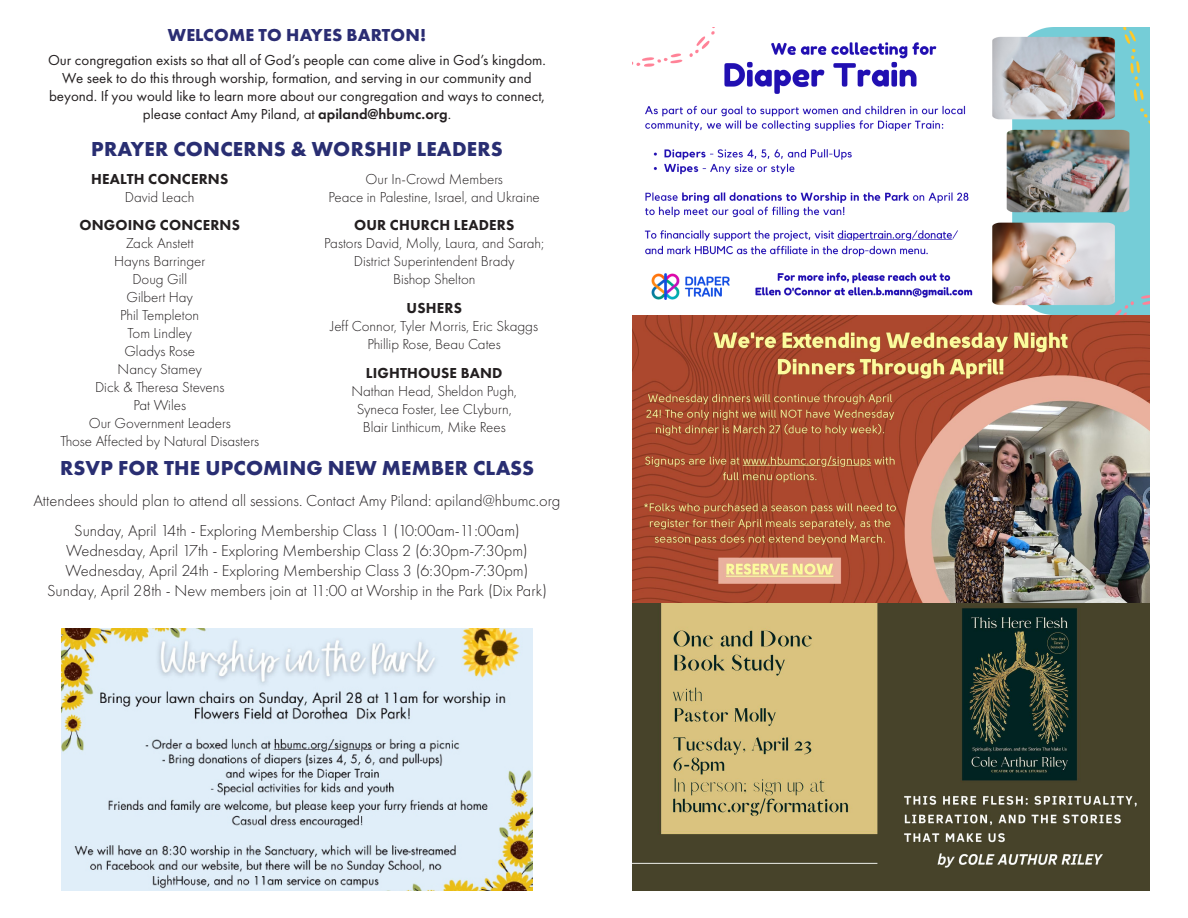
<style>
.page{position:relative;width:1188px;height:918px;background:#fff}
.page>*{position:absolute;margin:0;border:0;box-sizing:border-box;transform-origin:0 0}
.t1{font:700 21px "Futura PT";letter-spacing:.01em;color:#292e72}
.t2{font:700 18px "Futura PT";letter-spacing:.01em;color:#2b2d73}
.t3{font:300 16.5px "Futura PT";color:#231f20}
.t4{font:300 15px "Futura PT";color:#231f20}
.t5{font:15px/18px "Futura PT";color:#231f20;text-align:center}
.t6{font:800 15px "Futura PT";letter-spacing:.01em;color:#231f20}
.s1{font-weight:600}
</style>
<div class="page">
<img style="left:633px;top:27px;width:516px;height:864px">
<img style="left:62px;top:628px;width:470px;height:263px">
<p class="t2" style="left:168px;top:23px;width:260px">WELCOME TO HAYES BARTON!</p>
<p class="t5" style="left:48px;top:51px;width:499px">Our congregation exists so that all of God’s people can come alive in God’s kingdom.<br>We seek to do this through worship, formation, and serving in our community and beyond. If you would like to learn more about our congregation and ways to connect, please contact Amy Piland, at <span class="s1">apiland@hbumc.org</span>.</p>
<p class="t1" style="left:91px;top:135px;width:413px">PRAYER CONCERNS &amp; WORSHIP LEADERS</p>
<p class="t6" style="left:91px;top:169px;width:139px">HEALTH CONCERNS</p>
<p class="t4" style="left:125px;top:188px;width:71px">David Leach</p>
<p class="t6" style="left:80px;top:216px;width:162px">ONGOING CONCERNS</p>
<p class="t4" style="left:126px;top:235px;width:69px">Zack Anstett</p>
<p class="t4" style="left:114px;top:253px;width:93px">Hayns Barringer</p>
<p class="t4" style="left:132px;top:271px;width:56px">Doug Gill</p>
<p class="t4" style="left:126px;top:289px;width:68px">Gilbert Hay</p>
<p class="t4" style="left:120px;top:307px;width:80px">Phil Templeton</p>
<p class="t4" style="left:127px;top:325px;width:66px">Tom Lindley</p>
<p class="t4" style="left:124px;top:343px;width:72px">Gladys Rose</p>
<p class="t4" style="left:118px;top:361px;width:86px">Nancy Stamey</p>
<p class="t4" style="left:95px;top:379px;width:131px">Dick &amp; Theresa Stevens</p>
<p class="t4" style="left:133px;top:397px;width:54px">Pat Wiles</p>
<p class="t4" style="left:89px;top:415px;width:144px">Our Government Leaders</p>
<p class="t4" style="left:60px;top:433px;width:200px">Those Affected by Natural Disasters</p>
<p class="t4" style="left:366px;top:170px;width:139px">Our In-Crowd Members</p>
<p class="t4" style="left:329px;top:188px;width:213px">Peace in Palestine, Israel, and Ukraine</p>
<p class="t6" style="left:354px;top:216px;width:162px">OUR CHURCH LEADERS</p>
<p class="t4" style="left:324px;top:235px;width:222px">Pastors David, Molly, Laura, and Sarah;</p>
<p class="t4" style="left:354px;top:253px;width:162px">District Superintendent Brady</p>
<p class="t4" style="left:393px;top:271px;width:84px">Bishop Shelton</p>
<p class="t6" style="left:407px;top:299px;width:57px">USHERS</p>
<p class="t4" style="left:330px;top:318px;width:209px">Jeff Connor, Tyler Morris, Eric Skaggs</p>
<p class="t4" style="left:368px;top:336px;width:135px">Phillip Rose, Beau Cates</p>
<p class="t6" style="left:366px;top:364px;width:138px">LIGHTHOUSE BAND</p>
<p class="t4" style="left:351px;top:383px;width:167px">Nathan Head, Sheldon Pugh,</p>
<p class="t4" style="left:357px;top:401px;width:157px">Syneca Foster, Lee CLyburn,</p>
<p class="t4" style="left:363px;top:419px;width:145px">Blair Linthicum, Mike Rees</p>
<p class="t1" style="left:60px;top:454px;width:475px">RSVP FOR THE UPCOMING NEW MEMBER CLASS</p>
<p class="t3" style="left:34px;top:491px;width:528px">Attendees should plan to attend all sessions. Contact Amy Piland: apiland@hbumc.org</p>
<p class="t3" style="left:74px;top:521px;width:447px">Sunday, April 14th - Exploring Membership Class 1 (10:00am-11:00am)</p>
<p class="t3" style="left:66px;top:541px;width:463px">Wednesday, April 17th - Exploring Membership Class 2 (6:30pm-7:30pm)</p>
<p class="t3" style="left:66px;top:561px;width:464px">Wednesday, April 24th - Exploring Membership Class 3 (6:30pm-7:30pm)</p>
<p class="t3" style="left:47px;top:581px;width:501px">Sunday, April 28th - New members join at 11:00 at Worship in the Park (Dix Park)</p>
</div>
